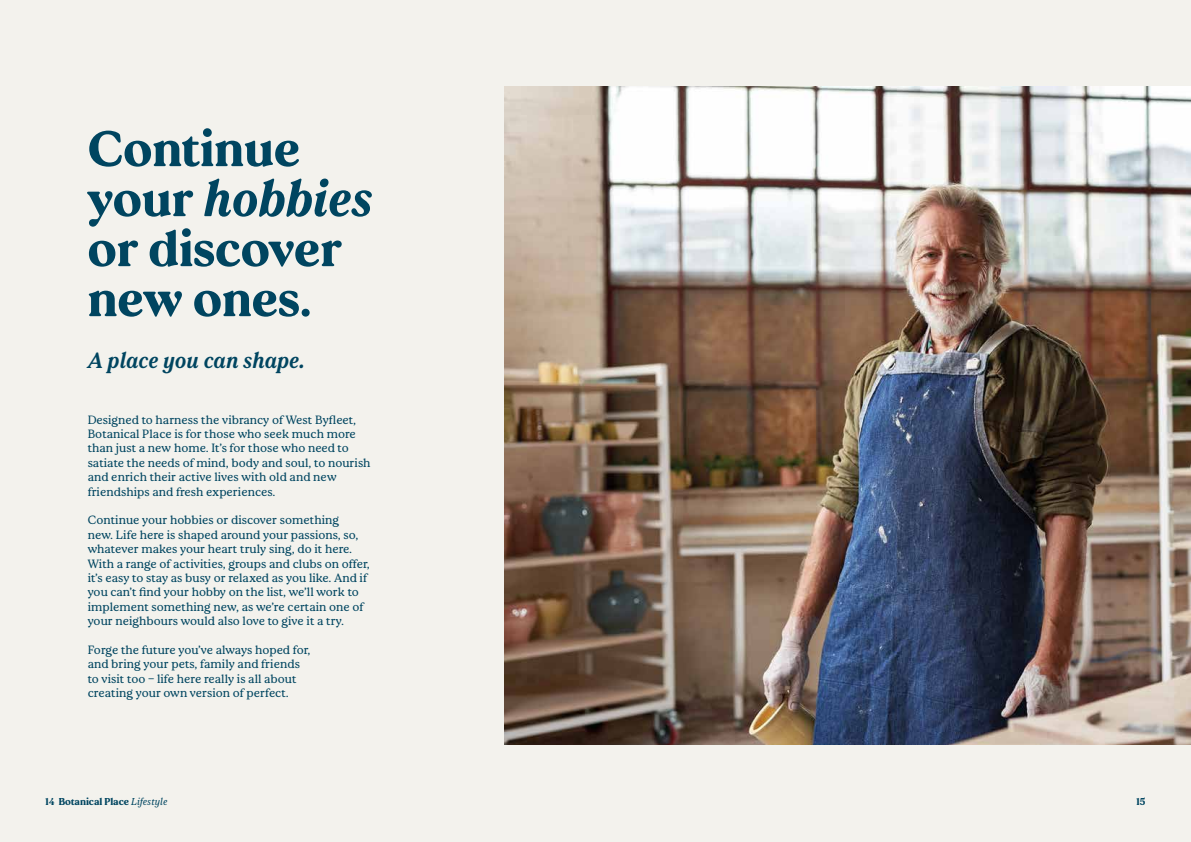
<style>
.page{position:relative;width:1191px;height:842px;background:#f3f2ed}
.page>*{position:absolute;margin:0;border:0;box-sizing:border-box;transform-origin:0 0}
.t1{font:700 50px/50px "Thrive";color:#004560}
.t2{font:italic 600 22px "Thrive";color:#004560}
.t3{font:12px/14.4px "Thrive";color:#004560}
.t4{font:700 10px "Thrive";color:#004560}
.s1{font-style:italic}
.s2{font-weight:400;font-style:italic}
</style>
<div class="page">
<img style="left:505px;top:86px;width:686px;height:658px">
<h1 class="t1" style="left:88px;top:124px;width:286px">Continue your <span class="s1">hobbies </span>or discover new ones.</h1>
<h2 class="t2" style="left:88px;top:347px;width:219px">A place you can shape.</h2>
<p class="t3" style="left:88px;top:412px;width:284px">Designed to harness the vibrancy of West Byfleet, Botanical Place is for those who seek much more than just a new home. It’s for those who need to satiate the needs of mind, body and soul, to nourish and enrich their active lives with old and new friendships and fresh experiences.</p>
<p class="t3" style="left:88px;top:513px;width:284px">Continue your hobbies or discover something<br>new. Life here is shaped around your passions, so, whatever makes your heart truly sing, do it here.<br>With a range of activities, groups and clubs on offer, it’s easy to stay as busy or relaxed as you like. And if you can’t find your hobby on the list, we’ll work to implement something new, as we’re certain one of your neighbours would also love to give it a try.</p>
<p class="t3" style="left:88px;top:643px;width:224px">Forge the future you’ve always hoped for, and bring your pets, family and friends to visit too – life here really is all about creating your own version of perfect.</p>
<p class="t4" style="left:45px;top:795px;width:124px">14 Botanical Place <span class="s2">Lifestyle</span></p>
<p class="t4" style="left:1136px;top:795px;width:11px">15</p>
</div>
